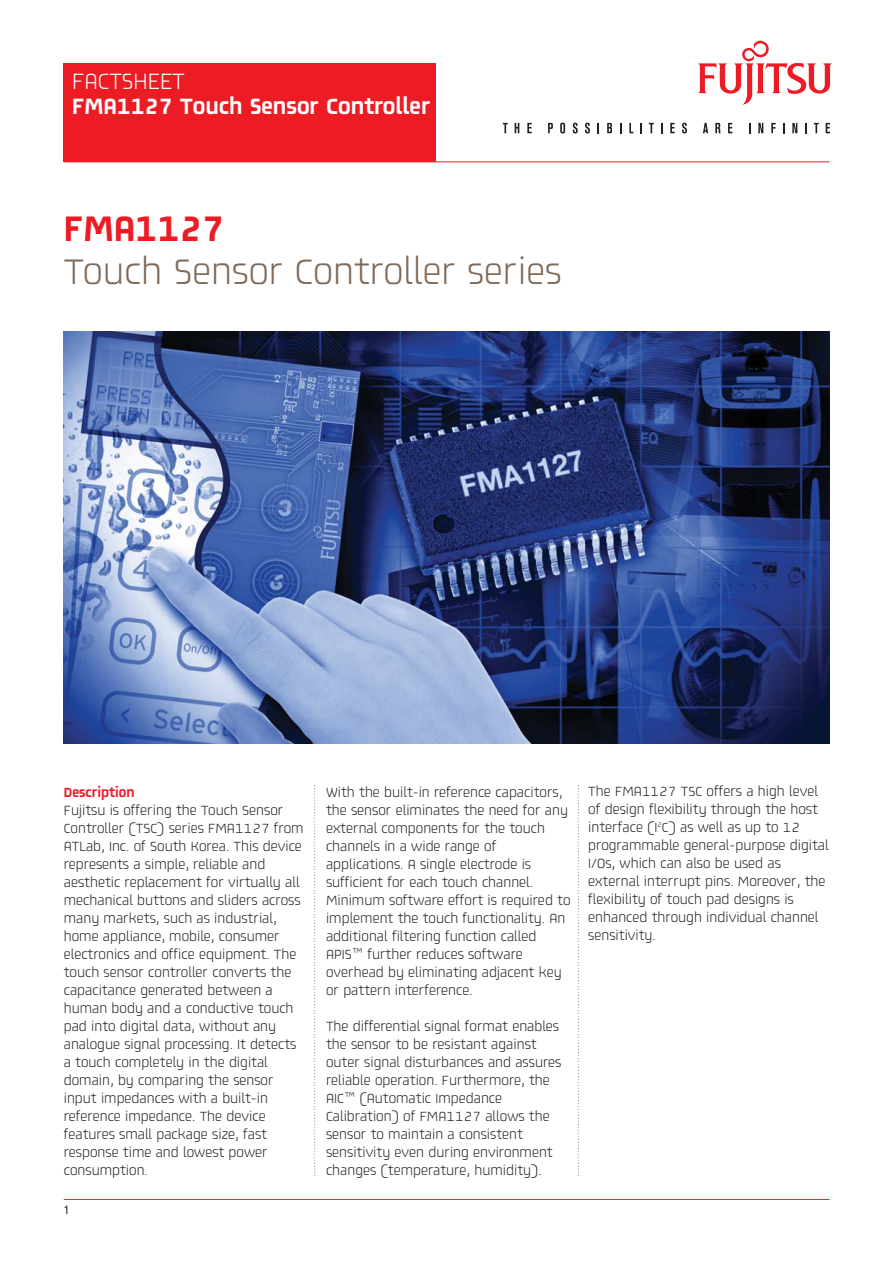
<style>
.page{position:relative;width:893px;height:1263px;background:#fff}
.page>*{position:absolute;margin:0;border:0;box-sizing:border-box;transform-origin:0 0}
.t1{font:300 36px "AF Generation Za Z";color:#806a5a}
.t2{font:600 36px "AF Generation Za Z";color:#ed1c24}
.t3{font:600 22.5px "AF Generation Za Z";color:#fff}
.t4{font:300 22.5px "AF Generation Za Z";color:#fff}
.t5{font:300 13.5px/18px "AF Generation Za Z";color:#231f20}
.t6{font:600 13.5px "AF Generation Za Z";color:#ed1c24}
.t7{font:condensed 12px "Helvetica Neue";color:#231f20}
</style>
<div class="page">
<hr style="left:64px;top:161px;width:765px;height:1px;background:#ed1c24">
<hr style="left:64px;top:1199px;width:765px;height:1px;background:#ed1c24">
<div style="left:64px;top:64px;width:372px;height:98px;background:#ed1c24"></div>
<svg style="left:698px;top:41px;width:134px;height:64px"></svg>
<svg style="left:503px;top:123px;width:5px;height:10px"></svg>
<svg style="left:515px;top:123px;width:4px;height:10px"></svg>
<svg style="left:527px;top:123px;width:5px;height:10px"></svg>
<svg style="left:548px;top:123px;width:5px;height:10px"></svg>
<svg style="left:560px;top:123px;width:5px;height:10px"></svg>
<svg style="left:573px;top:123px;width:5px;height:10px"></svg>
<svg style="left:585px;top:123px;width:5px;height:10px"></svg>
<svg style="left:597px;top:123px;width:2px;height:10px"></svg>
<svg style="left:607px;top:123px;width:5px;height:10px"></svg>
<svg style="left:629px;top:123px;width:4px;height:10px"></svg>
<svg style="left:640px;top:123px;width:2px;height:10px"></svg>
<svg style="left:649px;top:123px;width:5px;height:10px"></svg>
<svg style="left:670px;top:123px;width:5px;height:10px"></svg>
<svg style="left:682px;top:123px;width:5px;height:10px"></svg>
<svg style="left:703px;top:123px;width:5px;height:10px"></svg>
<svg style="left:715px;top:123px;width:6px;height:10px"></svg>
<svg style="left:728px;top:123px;width:4px;height:10px"></svg>
<svg style="left:758px;top:123px;width:5px;height:10px"></svg>
<svg style="left:771px;top:123px;width:5px;height:10px"></svg>
<svg style="left:792px;top:123px;width:5px;height:10px"></svg>
<svg style="left:805px;top:123px;width:2px;height:10px"></svg>
<svg style="left:814px;top:123px;width:5px;height:10px"></svg>
<svg style="left:826px;top:123px;width:4px;height:10px"></svg>
<img style="left:64px;top:332px;width:765px;height:412px">
<svg style="left:314px;top:785px;width:1px;height:391px"></svg>
<svg style="left:578px;top:785px;width:1px;height:391px"></svg>
<h2 class="t4" style="left:72px;top:72px;width:114px">FACTSHEET</h2>
<h2 class="t3" style="left:72px;top:96px;width:360px">FMA1127 Touch Sensor Controller</h2>
<h1 class="t2" style="left:64px;top:213px;width:162px">FMA1127</h1>
<h1 class="t1" style="left:64px;top:256px;width:499px">Touch Sensor Controller series</h1>
<p class="t6" style="left:64px;top:786px;width:72px">Description</p>
<p class="t5" style="left:64px;top:802px;width:241px">Fujitsu is offering the Touch Sensor Controller (TSC) series FMA1127 from ATLab, Inc. of South Korea. This device represents a simple, reliable and aesthetic replacement for virtually all mechanical buttons and sliders across many markets, such as industrial, home appliance, mobile, consumer electronics and office equipment. The touch sensor controller converts the capacitance generated between a human body and a conductive touch pad into digital data, without any analogue signal processing. It detects a touch completely in the digital domain, by comparing the sensor input impedances with a built-in reference impedance. The device features small package size, fast response time and lowest power consumption.</p>
<p class="t7" style="left:64px;top:1206px;width:7px">1</p>
<p class="t5" style="left:326px;top:784px;width:246px">With the built-in reference capacitors, the sensor eliminates the need for any external components for the touch channels in a wide range of applications. A single electrode is sufficient for each touch channel.<br>Minimum software effort is required to implement the touch functionality. An additional filtering function called APIS™ further reduces software overhead by eliminating adjacent key or pattern interference.</p>
<p class="t5" style="left:326px;top:1018px;width:237px">The differential signal format enables the sensor to be resistant against outer signal disturbances and assures reliable operation. Furthermore, the AIC™ (Automatic Impedance Calibration) of FMA1127 allows the sensor to maintain a consistent sensitivity even during environment changes (temperature, humidity).</p>
<p class="t5" style="left:588px;top:783px;width:242px">The FMA1127 TSC offers a high level of design flexibility through the host interface (I<sup>2</sup>C) as well as up to 12 programmable general-purpose digital I/Os, which can also be used as external interrupt pins. Moreover, the flexibility of touch pad designs is enhanced through individual channel sensitivity.</p>
</div>
